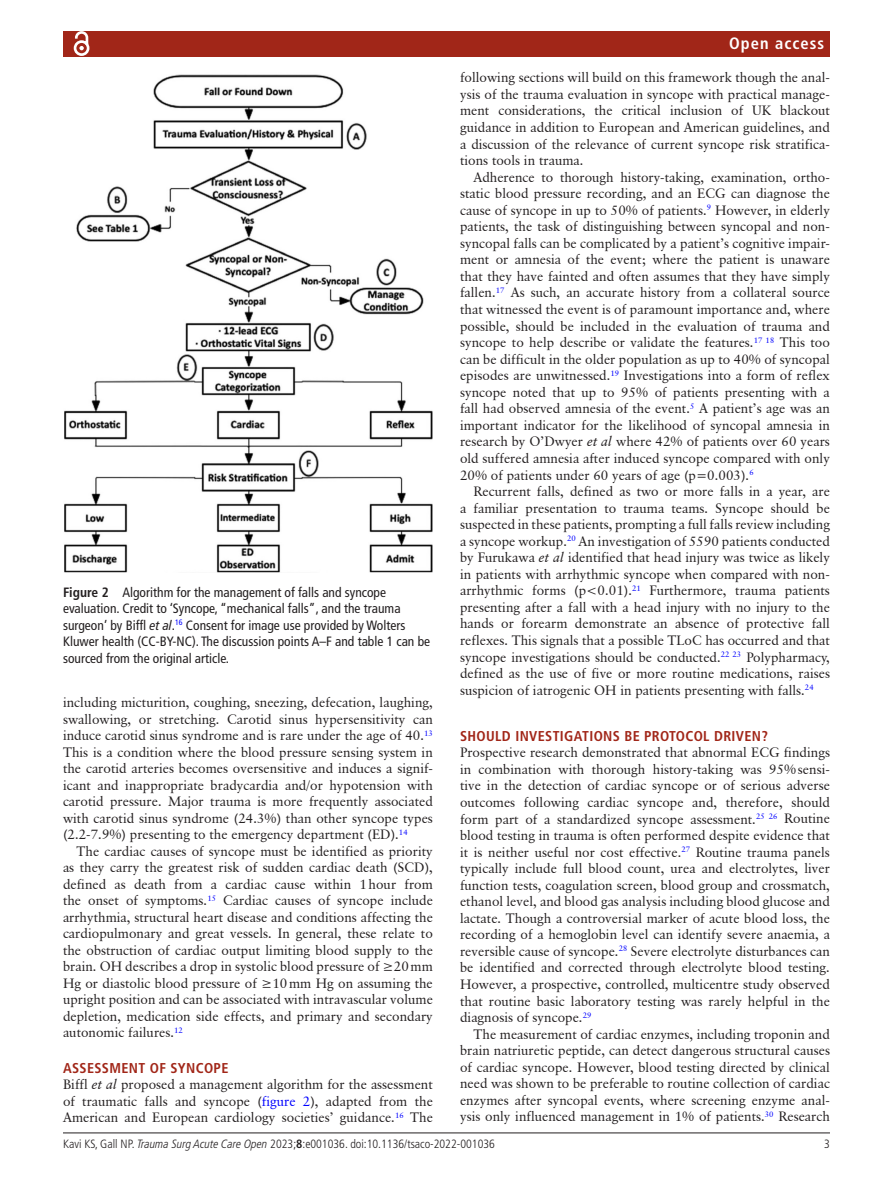
<style>
.page{position:relative;width:893px;height:1191px;background:#fff}
.page>*{position:absolute;margin:0;border:0;box-sizing:border-box;transform-origin:0 0}
.t1{font:700 condensed 16.5px "Frutiger LT Std";letter-spacing:.065em;color:#fff}
.t2{font:700 condensed 14.25px "Frutiger LT Pro";letter-spacing:.025em;color:#a12618}
.t3{font:13.5px/16.5px "Classical Garamond BT";color:#231f20;text-align:justify}
.t4{font:condensed 13.5px/16.5px "Frutiger LT Pro";color:#231f20}
.t5{font:300 condensed 12px "Frutiger LT Pro";color:#231f20}
.s1{font-weight:700}
.s2{font-style:italic}
.s3{color:#00f}
</style>
<div class="page">
<hr style="left:63px;top:1132px;width:767px;height:1px;background:#231f20">
<div style="left:63px;top:31px;width:767px;height:25px;background:#a12618"></div>
<svg style="left:72px;top:31px;width:19px;height:26px"></svg>
<img style="left:64px;top:74px;width:369px;height:498px">
<p class="t4" style="left:63px;top:583px;width:369px"><span class="s1">Figure 2</span> Algorithm for the management of falls and syncope evaluation. Credit to ‘Syncope, “mechanical falls”, and the trauma surgeon’ by Biffl <span class="s2">et al</span>.<sup>16</sup> Consent for image use provided by Wolters Kluwer health (CC-BY-NC). The discussion points A–F and table 1 can be sourced from the original article.</p>
<p class="t3" style="left:63px;top:694px;width:371px">including micturition, coughing, sneezing, defecation, laughing, swallowing, or stretching. Carotid sinus hypersensitivity can induce carotid sinus syndrome and is rare under the age of 40.<sup>13<br></sup>This is a condition where the blood pressure sensing system in the carotid arteries becomes oversensitive and induces a signif&shy;icant and inappropriate bradycardia and/or hypotension with carotid pressure. Major trauma is more frequently associated with carotid sinus syndrome (24.3%) than other syncope types (2.2-7.9%) presenting to the emergency department (ED).<sup>14</sup></p>
<p class="t3" style="left:63px;top:842px;width:371px;text-indent:14px">The cardiac causes of syncope must be identified as priority as they carry the greatest risk of sudden cardiac death (SCD), defined as death from a cardiac cause within 1hour from the onset of symptoms.<sup>15</sup> Cardiac causes of syncope include arrhythmia, structural heart disease and conditions affecting the cardiopulmonary and great vessels. In general, these relate to the obstruction of cardiac output limiting blood supply to the brain. OH describes a drop in systolic blood pressure of ≥20mm Hg or diastolic blood pressure of ≥10mm Hg on assuming the upright position and can be associated with intravascular volume depletion, medication side effects, and primary and secondary autonomic failures.<sup>12</sup></p>
<p class="t2" style="left:63px;top:1059px;width:167px">ASSESSMENT OF SYNCOPE</p>
<p class="t3" style="left:63px;top:1076px;width:371px">Biffl <span class="s2">et al</span> proposed a management algorithm for the assessment of traumatic falls and syncope (<span class="s3">figure 2</span>), adapted from the American and European cardiology societies’ guidance.<sup>16</sup> The</p>
<p class="t1" style="left:729px;top:34px;width:97px">Open access</p>
<p class="t3" style="left:460px;top:69px;width:371px">following sections will build on this framework though the anal&shy;ysis of the trauma evaluation in syncope with practical manage&shy;ment considerations, the critical inclusion of UK blackout guidance in addition to European and American guidelines, and a discussion of the relevance of current syncope risk stratifica&shy;tions tools in trauma.</p>
<p class="t3" style="left:460px;top:168px;width:371px;text-indent:14px">Adherence to thorough history-taking, examination, ortho&shy;static blood pressure recording, and an ECG can diagnose the cause of syncope in up to 50% of patients.<sup>9</sup> However, in elderly patients, the task of distinguishing between syncopal and non&shy;syncopal falls can be complicated by a patient’s cognitive impair&shy;ment or amnesia of the event; where the patient is unaware that they have fainted and often assumes that they have simply fallen.<sup>17</sup> As such, an accurate history from a collateral source that witnessed the event is of paramount importance and, where possible, should be included in the evaluation of trauma and syncope to help describe or validate the features.<sup>17</sup> <sup>18</sup> This too can be difficult in the older population as up to 40% of syncopal episodes are unwitnessed.<sup>19</sup> Investigations into a form of reflex syncope noted that up to 95% of patients presenting with a fall had observed amnesia of the event.<sup>5</sup> A patient’s age was an important indicator for the likelihood of syncopal amnesia in research by O’Dwyer <span class="s2">et al</span> where 42% of patients over 60 years old suffered amnesia after induced syncope compared with only 20% of patients under 60 years of age (p=0.003).<sup>6</sup></p>
<p class="t3" style="left:460px;top:483px;width:371px;text-indent:14px">Recurrent falls, defined as two or more falls in a year, are a familiar presentation to trauma teams. Syncope should be suspected in these patients, prompting a full falls review including a syncope workup.<sup>20</sup> An investigation of 5590 patients conducted by Furukawa <span class="s2">et al</span> identified that head injury was twice as likely in patients with arrhythmic syncope when compared with non&shy;arrhythmic forms (p&lt;0.01).<sup>21</sup> Furthermore, trauma patients presenting after a fall with a head injury with no injury to the hands or forearm demonstrate an absence of protective fall reflexes. This signals that a possible TLoC has occurred and that syncope investigations should be conducted.<sup>22</sup> <sup>23</sup> Polypharmacy, defined as the use of five or more routine medications, raises suspicion of iatrogenic OH in patients presenting with falls.<sup>24</sup></p>
<p class="t2" style="left:460px;top:727px;width:310px">SHOULD INVESTIGATIONS BE PROTOCOL DRIVEN?</p>
<p class="t3" style="left:460px;top:744px;width:371px">Prospective research demonstrated that abnormal ECG findings in combination with thorough history-taking was 95%sensi&shy;tive in the detection of cardiac syncope or of serious adverse outcomes following cardiac syncope and, therefore, should form part of a standardized syncope assessment.<sup>25</sup> <sup>26</sup> Routine blood testing in trauma is often performed despite evidence that it is neither useful nor cost effective.<sup>27</sup> Routine trauma panels typically include full blood count, urea and electrolytes, liver function tests, coagulation screen, blood group and crossmatch, ethanol level, and blood gas analysis including blood glucose and lactate. Though a controversial marker of acute blood loss, the recording of a hemoglobin level can identify severe anaemia, a reversible cause of syncope.<sup>28</sup> Severe electrolyte disturbances can be identified and corrected through electrolyte blood testing.<br>However, a prospective, controlled, multicentre study observed that routine basic laboratory testing was rarely helpful in the diagnosis of syncope.<sup>29</sup></p>
<p class="t3" style="left:460px;top:1025px;width:371px;text-indent:14px">The measurement of cardiac enzymes, including troponin and brain natriuretic peptide, can detect dangerous structural causes of cardiac syncope. However, blood testing directed by clinical need was shown to be preferable to routine collection of cardiac enzymes after syncopal events, where screening enzyme anal&shy;ysis only influenced management in 1% of patients.<sup>30</sup> Research</p>
<p class="t5" style="left:63px;top:1136px;width:433px">Kavi KS, Gall NP. <span class="s2">Trauma Surg Acute Care Open</span> 2023;<span class="s1">8</span>:e001036. doi:10.1136/tsaco-2022-001036</p>
<p class="t5" style="left:824px;top:1136px;width:7px">3</p>
</div>
